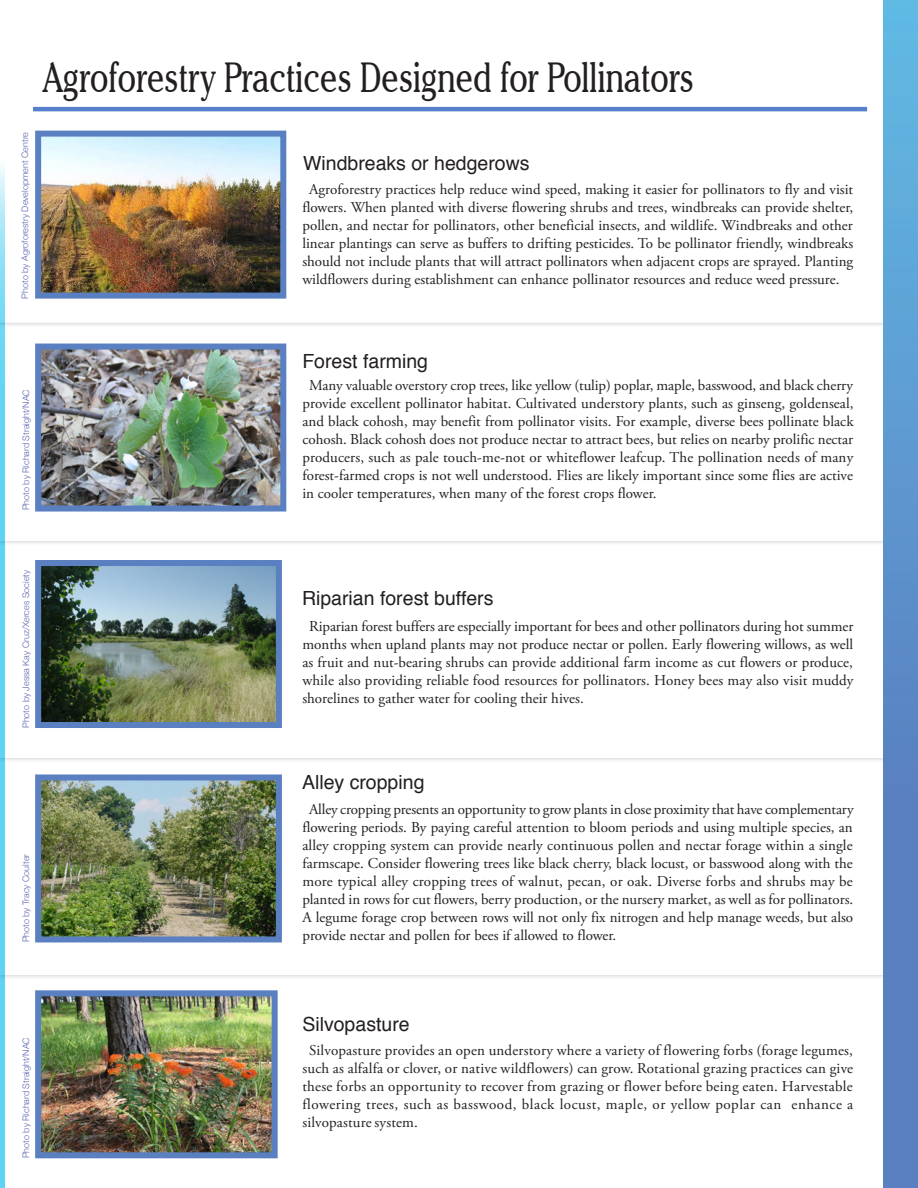
<style>
.page{position:relative;width:918px;height:1188px;background:#fff}
.page>*{position:absolute;margin:0;border:0;box-sizing:border-box;transform-origin:0 0}
.Headers{font:42px "Cheltenham IT Cby BT";color:#231f20;scale:.75 1}
.subtitles1{font:19.5px "Helvetica";color:#231f20}
.body{font:15px/18px "Adobe Garamond Pro";color:#231f20;text-align:justify}
.t1{font:300 9px "Helvetica Neue";color:#5d67af}
</style>
<div class="page">
<hr style="left:20px;top:107px;width:847px;height:4px;background:#5780cc">
<img style="left:4px;top:975px;width:880px;height:7px">
<img style="left:4px;top:757px;width:880px;height:7px">
<img style="left:4px;top:540px;width:880px;height:7px">
<img style="left:4px;top:323px;width:880px;height:7px">
<img style="left:42px;top:138px;width:237px;height:154px">
<div style="left:35px;top:131px;width:251px;height:168px;border:6px solid #5a80c1"></div>
<img style="left:42px;top:351px;width:237px;height:154px">
<div style="left:35px;top:344px;width:251px;height:168px;border:6px solid #5a80c1"></div>
<img style="left:42px;top:567px;width:233px;height:154px">
<div style="left:35px;top:560px;width:247px;height:168px;border:6px solid #5a80c1"></div>
<img style="left:42px;top:781px;width:233px;height:154px">
<div style="left:35px;top:774px;width:247px;height:168px;border:6px solid #5a80c1"></div>
<img style="left:42px;top:997px;width:229px;height:154px">
<div style="left:35px;top:990px;width:243px;height:168px;border:6px solid #5a80c1"></div>
<div style="left:4px;top:104px;width:28px;height:98px;background:#fff"></div>
<div style="left:884px;top:0;width:34px;height:1188px;background:linear-gradient(to bottom,#60b4e0,#5873b9)"></div>
<svg style="left:0;top:168px;width:4px;height:1020px;background:#68d6f4"></svg>
<h1 class="Headers" style="left:43px;top:51px;width:869px">Agroforestry Practices Designed for Pollinators</h1>
<p class="t1" style="left:18px;top:299px;width:168px;rotate:-90deg">Photo by Agroforestry Development Centre</p>
<h2 class="subtitles1" style="left:303px;top:148px;width:228px">Windbreaks or hedgerows</h2>
<p class="body" style="left:302px;top:180px;width:552px;text-indent:7px">Agroforestry practices help reduce wind speed, making it easier for pollinators to fly and visit flowers. When planted with diverse flowering shrubs and trees, windbreaks can provide shelter, pollen, and nectar for pollinators, other beneficial insects, and wildlife. Windbreaks and other linear plantings can serve as buffers to drifting pesticides. To be pollinator friendly, windbreaks should not include plants that will attract pollinators when adjacent crops are sprayed. Planting wildflowers during establishment can enhance pollinator resources and reduce weed pressure.</p>
<p class="t1" style="left:19px;top:510px;width:123px;rotate:-90deg">Photo by Richard Straight/NAC</p>
<h2 class="subtitles1" style="left:302px;top:346px;width:127px">Forest farming</h2>
<p class="body" style="left:302px;top:377px;width:553px;text-indent:7px">Many valuable overstory crop trees, like yellow (tulip) poplar, maple, basswood, and black cherry provide excellent pollinator habitat. Cultivated understory plants, such as ginseng, goldenseal, and black cohosh, may benefit from pollinator visits. For example, diverse bees pollinate black cohosh. Black cohosh does not produce nectar to attract bees, but relies on nearby prolific nectar producers, such as pale touch-me-not or whiteflower leafcup. The pollination needs of many forest-farmed crops is not well understood. Flies are likely important since some flies are active in cooler temperatures, when many of the forest crops flower.</p>
<p class="t1" style="left:19px;top:728px;width:160px;rotate:-90deg">Photo by Jessa Kay Cruz/Xerces Society</p>
<p class="t1" style="left:19px;top:942px;width:90px;rotate:-90deg">Photo by Tracy Coulter</p>
<h2 class="subtitles1" style="left:302px;top:583px;width:193px">Riparian forest buffers</h2>
<p class="body" style="left:302px;top:618px;width:553px;text-indent:7px">Riparian forest buffers are especially important for bees and other pollinators during hot summer months when upland plants may not produce nectar or pollen. Early flowering willows, as well as fruit and nut-bearing shrubs can provide additional farm income as cut flowers or produce, while also providing reliable food resources for pollinators. Honey bees may also visit muddy shorelines to gather water for cooling their hives.</p>
<h2 class="subtitles1" style="left:302px;top:767px;width:124px">Alley cropping</h2>
<p class="body" style="left:302px;top:801px;width:553px;text-indent:7px">Alley cropping presents an opportunity to grow plants in close proximity that have complementary flowering periods. By paying careful attention to bloom periods and using multiple species, an alley cropping system can provide nearly continuous pollen and nectar forage within a single farmscape. Consider flowering trees like black cherry, black locust, or basswood along with the more typical alley cropping trees of walnut, pecan, or oak. Diverse forbs and shrubs may be planted in rows for cut flowers, berry production, or the nursery market, as well as for pollinators.<br>A legume forage crop between rows will not only fix nitrogen and help manage weeds, but also provide nectar and pollen for bees if allowed to flower.</p>
<p class="t1" style="left:19px;top:1158px;width:123px;rotate:-90deg">Photo by Richard Straight/NAC</p>
<h2 class="subtitles1" style="left:302px;top:1009px;width:109px">Silvopasture</h2>
<p class="body" style="left:302px;top:1042px;width:552px;text-indent:7px">Silvopasture provides an open understory where a variety of flowering forbs (forage legumes, such as alfalfa or clover, or native wildflowers) can grow. Rotational grazing practices can give these forbs an opportunity to recover from grazing or flower before being eaten. Harvestable flowering trees, such as basswood, black locust, maple, or yellow poplar can enhance a silvopasture system.</p>
</div>
